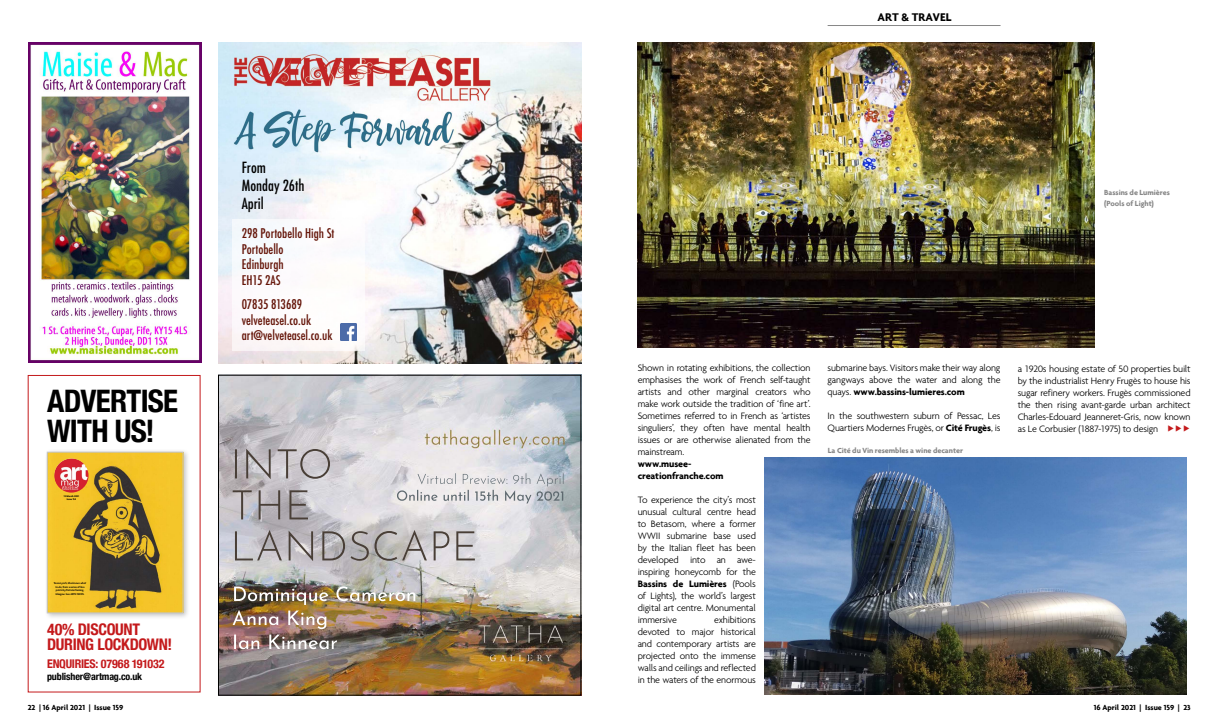
<style>
.page{position:relative;width:1219px;height:723px;background:#fff}
.page>*{position:absolute;margin:0;border:0;box-sizing:border-box;transform-origin:0 0}
.t1{font:700 condensed 31px/30px "Helvetica Neue";letter-spacing:-.025em;color:#000}
.t2{font:700 condensed 16px/15px "Helvetica Neue";letter-spacing:-.02em;color:#c41a1c}
.t3{font:500 condensed 15px/18px "Futura";color:#000}
.t4{font:500 condensed 13px/15.6px "Futura";color:#641408}
.t5{font:700 condensed 12px "Helvetica Neue";letter-spacing:-.02em;color:#c41a1c}
.t6{font:700 12px "Agenda";color:#000}
.t7{font:300 10px/12px "Agenda";letter-spacing:-.015em;color:#000;text-align:justify}
.t8{font:700 10px/12px "Agenda";letter-spacing:-.01em;color:#000}
.t9{font:700 condensed 10px "Helvetica Neue";letter-spacing:-.015em;color:#000}
.t10{font:700 8px/11.8px "Agenda";letter-spacing:-.005em;color:#878787}
.t11{font:700 8px "Agenda";color:#000}
.t12{font:600 2.9px/3.5px "Agenda";letter-spacing:-.03em;color:#000;text-align:center}
.t13{font:700 2.7px/3.4px "Agenda";letter-spacing:-.015em;color:#000;text-align:center}
.s1{font-style:italic}
.s2{font-weight:700}
</style>
<div class="page">
<img style="left:638px;top:42px;width:456px;height:305px">
<hr style="left:828px;top:25px;width:172px;height:1px;background:#878787">
<img style="left:764px;top:457px;width:423px;height:237px">
<img style="left:28px;top:42px;width:173px;height:321px">
<img style="left:220px;top:377px;width:359px;height:316px">
<div style="left:218px;top:375px;width:363px;height:320px;border:1px solid #000"></div>
<div style="left:44px;top:449px;width:146px;height:171px;background:#000;opacity:.25"></div>
<img style="left:49px;top:454px;width:132px;height:157px">
<img style="left:54px;top:458px;width:35px;height:34px;border-radius:17px">
<div style="left:47px;top:452px;width:136px;height:161px;border:1px solid #c5c5c5"></div>
<img style="left:218px;top:43px;width:363px;height:320px">
<div style="left:232px;top:219px;width:133px;height:131px;background:#fff"></div>
<img style="left:340px;top:324px;width:17px;height:16px">
<h1 class="t1" style="left:47px;top:383px;width:132px">ADVERTISE<br>WITH US!</h1>
<p class="t13" style="left:64px;top:494px;width:17px">12 March 2021<br>Issue 154</p>
<p class="t12" style="left:54px;top:582px;width:34px">Tessa Lynch, <span class="s1">She knows what to do</span>, from a series of lino prints by Patricia Fleming,<br>Glasgow. See ARTS NEWS.</p>
<h2 class="t2" style="left:47px;top:621px;width:127px">40% DISCOUNT<br>DURING LOCKDOWN!</h2>
<p class="t5" style="left:47px;top:653px;width:119px">ENQUIRIES: 07968 191032</p>
<p class="t9" style="left:47px;top:668px;width:97px">publisher@artmag.co.uk</p>
<h3 class="t3" style="left:242px;top:158px;width:64px">From<br>Monday 26th<br>April</h3>
<h3 class="t4" style="left:242px;top:226px;width:94px">298 Portobello High St<br>Portobello<br>Edinburgh<br>EH15 2AS</h3>
<h3 class="t4" style="left:242px;top:296px;width:92px">07835 813689 velveteasel.co.uk art@velveteasel.co.uk</h3>
<p class="t6" style="left:877px;top:10px;width:75px">ART &amp; TRAVEL</p>
<p class="t10" style="left:1104px;top:186px;width:67px">Bassins de Lumières (Pools of Light)</p>
<p class="t7" style="left:638px;top:361px;width:174px">Shown in rotating exhibitions, the collection emphasises the work of French self-taught artists and other marginal creators who make work outside the tradition of ‘fine art’.<br>Sometimes referred to in French as ‘artistes singuliers’, they often have mental health issues or are otherwise alienated from the mainstream.</p>
<p class="t8" style="left:638px;top:457px;width:87px">www.musee&shy;creationfranche.com</p>
<p class="t7" style="left:638px;top:493px;width:120px">To experience the city’s most unusual cultural centre head to Betasom, where a former WWII submarine base used by the Italian fleet has been developed into an awe&shy;inspiring honeycomb for the <span class="s2">Bassins de Lumières</span> (Pools of Lights), the world’s largest digital art centre. Monumental immersive</p>
<p class="t7" style="left:638px;top:613px;width:120px;text-indent:77px">exhibitions devoted to major historical and contemporary artists are projected onto the immense walls and ceilings and reflected in the waters of the enormous</p>
<p class="t7" style="left:828px;top:361px;width:174px">submarine bays. Visitors make their way along gangways above the water and along the quays. <span class="s2">www.bassins-lumieres.com</span></p>
<p class="t7" style="left:828px;top:409px;width:174px">In the southwestern suburn of Pessac, Les<br>Quartiers Modernes Frugès, or <span class="s2">Cité Frugès</span>, is</p>
<p class="t10" style="left:828px;top:444px;width:137px">La Cité du Vin resembles a wine decanter</p>
<p class="t7" style="left:1018px;top:363px;width:174px">a 1920s housing estate of 50 properties built by the industrialist Henry Frugès to house his sugar refinery workers. Frugès commissioned the then rising avant-garde urban architect Charles-Edouard Jeanneret-Gris, now known as Le Corbusier (1887-1975) to design</p>
<p class="t11" style="left:28px;top:703px;width:97px">22 | 16 April 2021 | Issue 159</p>
<p class="t11" style="left:1094px;top:702px;width:99px">16 April 2021 | Issue 159 | 23</p>
</div>
